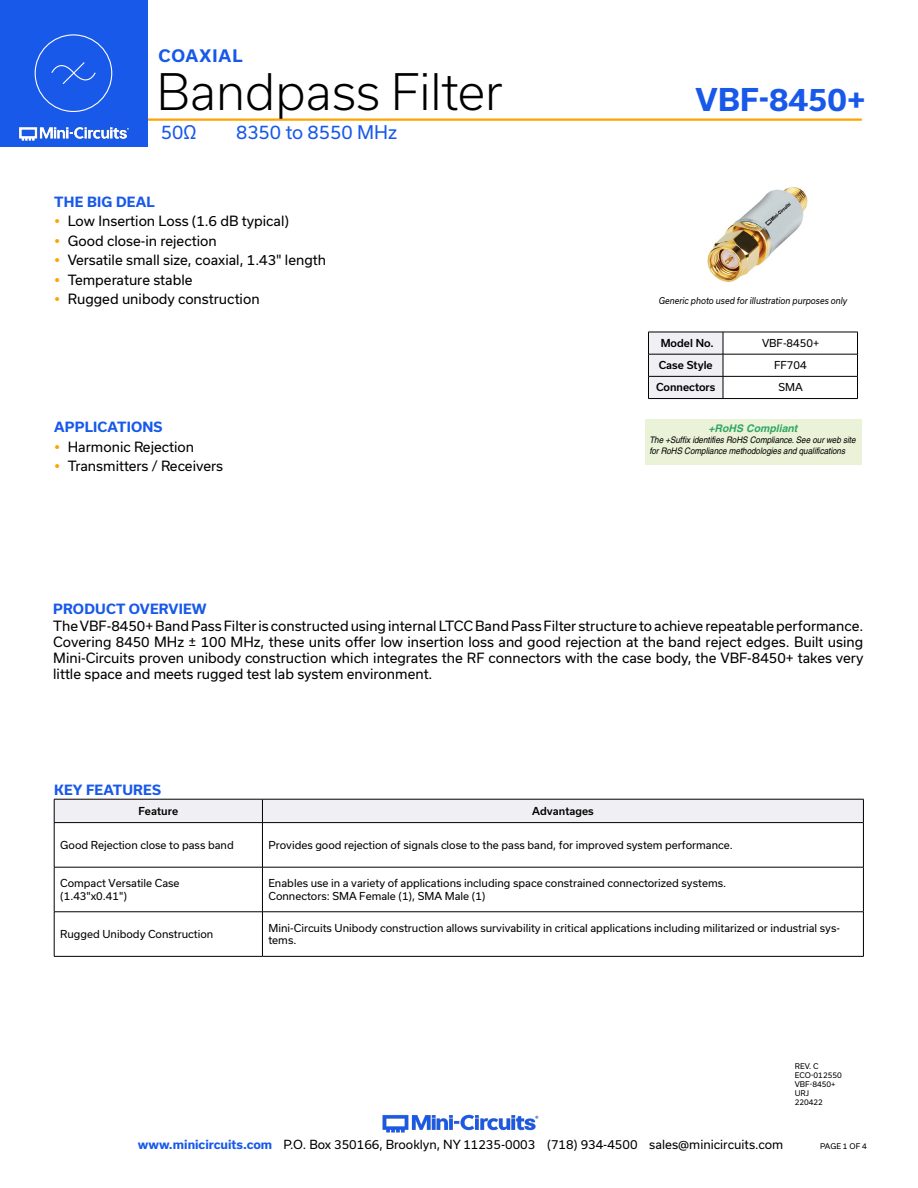
<style>
.page{position:relative;width:918px;height:1188px;background:#fff}
.page>*{position:absolute;margin:0;border:0;box-sizing:border-box;transform-origin:0 0}
.t1{font:300 48px "Usual";color:#000}
.t2{font:700 30px "Usual";color:#1859ea}
.Frequency{font:18px "Usual";color:#1859ea}
.t3{font:700 16.5px "Usual";letter-spacing:.065em;color:#1859ea}
.Regular_Copy{font:13.5px/16.2px "Usual";color:#000;text-align:justify}
.Blue_Headers{font:700 13.5px "Usual";letter-spacing:.015em;color:#1859ea}
.t4{font:12px "Usual";color:#000}
.Table_Body_Left_Just{font:10.5px/12.6px "Usual";color:#000}
.Table_Header_Center{font:500 10.5px "Usual";color:#000}
.t5{font:italic 700 10.5px "Helvetica";color:rgb(0 148 68/.8)}
.Table_Body_Center{font:10.5px "Usual";color:#000}
.Table_Header_Center-2{font:10.5px "Usual";color:#000}
.t6{font:italic 9px/10.8px "Helvetica";letter-spacing:-.005em;color:#000;scale:.9 1}
.t7{font:italic 9px "Usual";color:#000;scale:.9 1}
.Revision{font:7.5px "Usual";color:#000}
.s1{font-weight:700;color:#1859ea}
</style>
<div class="page">
<hr style="left:129px;top:118px;width:733px;height:3px;background:#ffa300">
<div style="left:0;top:0;width:147px;height:147px;background:#1859ea"></div>
<hr style="left:917px;top:0;width:1px;height:147px;background:#1859ea">
<img style="left:19px;top:126px;width:110px;height:15px">
<div style="left:35px;top:34px;width:77px;height:78px;border:1px solid #fff;border-radius:50%"></div>
<svg style="left:51px;top:62px;width:45px;height:22px"></svg>
<img style="left:382px;top:1114px;width:157px;height:19px">
<div style="left:54px;top:799px;width:810px;height:23px;background:#efeff4"></div>
<hr style="left:54px;top:822px;width:208px;height:1px;background:#000">
<hr style="left:54px;top:823px;width:1px;height:44px;background:#000">
<hr style="left:262px;top:822px;width:602px;height:1px;background:#000">
<hr style="left:262px;top:823px;width:1px;height:44px;background:#000">
<hr style="left:863px;top:823px;width:1px;height:44px;background:#000">
<hr style="left:54px;top:867px;width:208px;height:1px;background:#000">
<hr style="left:54px;top:867px;width:1px;height:45px;background:#000">
<hr style="left:262px;top:867px;width:602px;height:1px;background:#000">
<hr style="left:262px;top:867px;width:1px;height:45px;background:#000">
<hr style="left:863px;top:867px;width:1px;height:45px;background:#000">
<hr style="left:54px;top:912px;width:208px;height:1px;background:#000">
<hr style="left:54px;top:912px;width:1px;height:44px;background:#000">
<hr style="left:262px;top:912px;width:602px;height:1px;background:#000">
<hr style="left:262px;top:912px;width:1px;height:44px;background:#000">
<hr style="left:863px;top:912px;width:1px;height:44px;background:#000">
<hr style="left:54px;top:956px;width:208px;height:1px;background:#000">
<hr style="left:262px;top:956px;width:602px;height:1px;background:#000">
<div style="left:645px;top:419px;width:216px;height:45px;background:#eaf2d8"></div>
<img style="left:707px;top:187px;width:101px;height:95px">
<hr style="left:723px;top:332px;width:135px;height:1px;background:#000">
<hr style="left:723px;top:354px;width:135px;height:1px;background:#000">
<hr style="left:723px;top:376px;width:135px;height:1px;background:#000">
<svg style="left:857px;top:332px;width:1px;height:66px"></svg>
<hr style="left:723px;top:398px;width:135px;height:1px;background:#000">
<svg style="left:648px;top:332px;width:76px;height:66px"></svg>
<hr style="left:648px;top:354px;width:75px;height:1px;background:#000">
<hr style="left:648px;top:376px;width:75px;height:1px;background:#000">
<hr style="left:648px;top:398px;width:75px;height:1px;background:#000">
<p class="t3" style="left:158px;top:46px;width:86px">COAXIAL</p>
<h1 class="t1" style="left:157px;top:64px;width:348px">Bandpass Filter</h1>
<p class="Frequency" style="left:161px;top:122px;width:37px">50Ω</p>
<p class="Frequency" style="left:236px;top:122px;width:163px">8350 to 8550 MHz</p>
<p class="Blue_Headers" style="left:54px;top:194px;width:102px">THE BIG DEAL</p>
<p class="Regular_Copy" style="left:68px;top:213px;width:223px">Low Insertion Loss (1.6 dB typical)</p>
<p class="Regular_Copy" style="left:68px;top:233px;width:150px">Good close-in rejection</p>
<p class="Regular_Copy" style="left:68px;top:252px;width:260px">Versatile small size, coaxial, 1.43" length</p>
<p class="Regular_Copy" style="left:68px;top:272px;width:126px">Temperature stable</p>
<p class="Regular_Copy" style="left:68px;top:291px;width:193px">Rugged unibody construction</p>
<p class="Blue_Headers" style="left:54px;top:420px;width:110px">APPLICATIONS</p>
<p class="Regular_Copy" style="left:68px;top:439px;width:128px">Harmonic Rejection</p>
<p class="Regular_Copy" style="left:68px;top:458px;width:157px">Transmitters / Receivers</p>
<h2 class="t2" style="left:695px;top:83px;width:172px">VBF-8450+</h2>
<p class="t7" style="left:659px;top:295px;width:211px">Generic photo used for illustration purposes only</p>
<p class="Table_Header_Center" style="left:661px;top:337px;width:55px">Model No.</p>
<p class="Table_Body_Center" style="left:762px;top:337px;width:59px">VBF-8450+</p>
<p class="Table_Header_Center" style="left:659px;top:359px;width:55px">Case Style</p>
<p class="Table_Header_Center-2" style="left:774px;top:359px;width:34px">FF704</p>
<p class="Table_Header_Center" style="left:656px;top:381px;width:61px">Connectors</p>
<p class="Table_Header_Center-2" style="left:778px;top:381px;width:26px">SMA</p>
<p class="t5" style="left:709px;top:422px;width:90px">+RoHS Compliant</p>
<p class="t6" style="left:649px;top:435px;width:231px">The +Suffix identifies RoHS Compliance. See our web site for RoHS Compliance methodologies and qualifications</p>
<p class="Blue_Headers" style="left:53px;top:601px;width:155px">PRODUCT OVERVIEW</p>
<p class="Regular_Copy" style="left:53px;top:617px;width:812px">The VBF-8450+ Band Pass Filter is constructed using internal LTCC Band Pass Filter structure to achieve repeatable performance.<br>Covering 8450 MHz ± 100 MHz, these units offer low insertion loss and good rejection at the band reject edges. Built using Mini-Circuits proven unibody construction which integrates the RF connectors with the case body, the VBF-8450+ takes very little space and meets rugged test lab system environment.</p>
<p class="Blue_Headers" style="left:54px;top:782px;width:108px">KEY FEATURES</p>
<p class="Table_Header_Center" style="left:139px;top:805px;width:41px">Feature</p>
<p class="Table_Header_Center" style="left:532px;top:805px;width:63px">Advantages</p>
<p class="Table_Body_Left_Just" style="left:60px;top:839px;width:175px">Good Rejection close to pass band</p>
<p class="Table_Body_Left_Just" style="left:268px;top:839px;width:466px">Provides good rejection of signals close to the pass band, for improved system performance.</p>
<p class="Table_Body_Left_Just" style="left:60px;top:877px;width:121px">Compact Versatile Case</p>
<p class="Table_Body_Left_Just" style="left:60px;top:889px;width:68px">(1.43"x0.41")</p>
<p class="Table_Body_Left_Just" style="left:268px;top:877px;width:459px">Enables use in a variety of applications including space constrained connectorized systems.</p>
<p class="Table_Body_Left_Just" style="left:268px;top:889px;width:219px">Connectors: SMA Female (1), SMA Male (1)</p>
<p class="Table_Body_Left_Just" style="left:60px;top:928px;width:155px">Rugged Unibody Construction</p>
<p class="Table_Body_Left_Just" style="left:268px;top:921px;width:573px">Mini-Circuits Unibody construction allows survivability in critical applications including militarized or industrial sys&shy;tems.</p>
<p class="Revision" style="left:795px;top:1062px;width:25px">REV. C</p>
<p class="Revision" style="left:795px;top:1071px;width:49px">ECO-012550</p>
<p class="Revision" style="left:795px;top:1080px;width:42px">VBF-8450+</p>
<p class="Revision" style="left:795px;top:1089px;width:16px">URJ</p>
<p class="Revision" style="left:795px;top:1098px;width:30px">220422</p>
<p class="t4" style="left:138px;top:1137px;width:647px"><span class="s1">www.minicircuits.com</span> P.O. Box 350166, Brooklyn, NY 11235-0003 (718) 934-4500 sales@minicircuits.com</p>
<p class="Revision" style="left:820px;top:1142px;width:48px">PAGE 1 OF 4</p>
</div>
